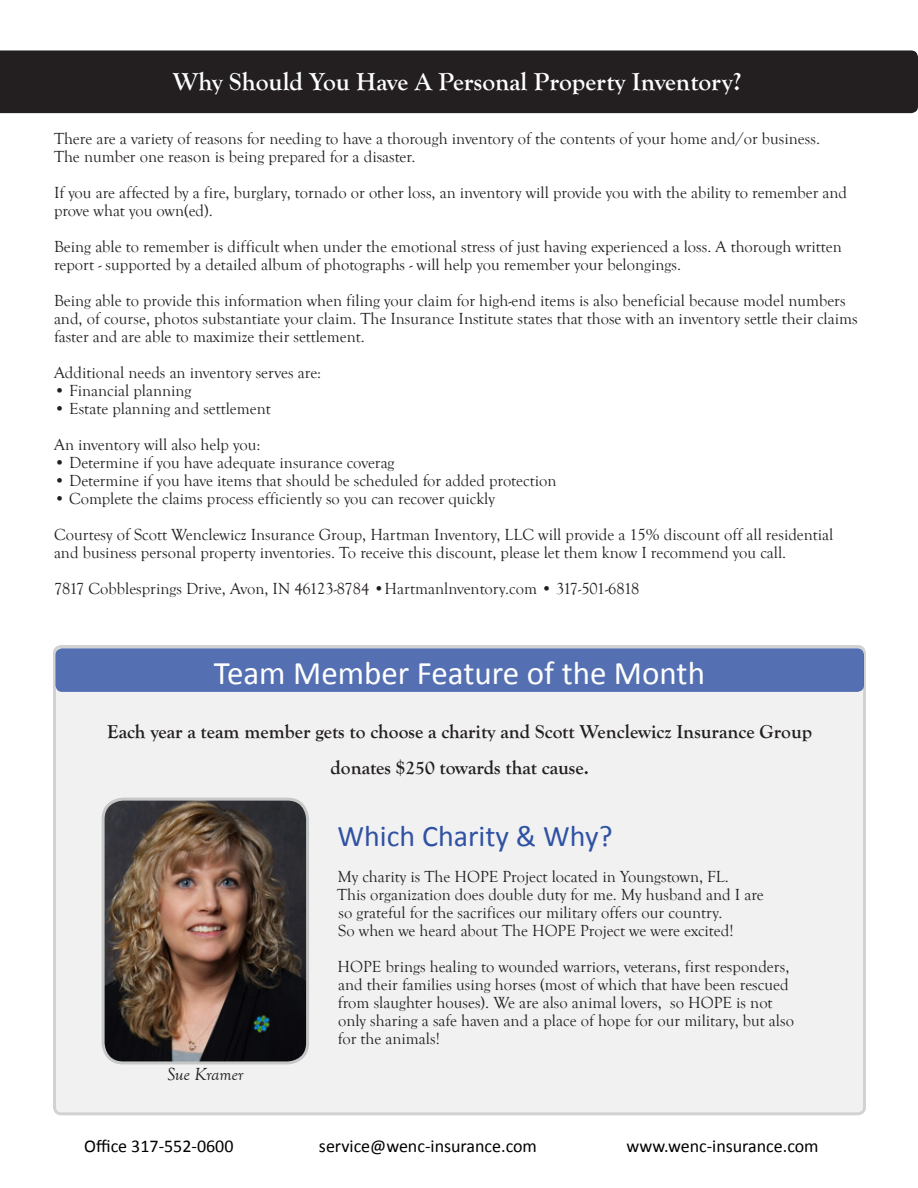
<style>
.page{position:relative;width:918px;height:1188px;background:#fff}
.page>*{position:absolute;margin:0;border:0;box-sizing:border-box;transform-origin:0 0}
.t1{font:33px "Calibri";color:#fff}
.t2{font:30px "Calibri";color:#3052a3}
.t3{font:700 25.5px "Goudy Old Style T";color:#fff}
.t4{font:700 19.5px "Goudy Old Style T";color:#231f20}
.t5{font:18px "Calibri";color:#000}
.t6{font:italic 18px "Goudy Old Style T";color:#231f20}
.t7{font:16.5px/18px "Goudy Old Style T";color:#231f20}
</style>
<div class="page">
<div style="left:54px;top:646px;width:810px;height:468px;background:#eeeeef;border-radius:7px"></div>
<div style="left:53px;top:645px;width:813px;height:470px;border:3px solid #c6c6c5;border-radius:7px"></div>
<div style="left:56px;top:648px;width:808px;height:44px;background:#5570b2;border-radius:7px"></div>
<img style="left:103px;top:799px;width:205px;height:264px">
<div style="left:102px;top:798px;width:207px;height:266px;border:3px solid #c6c7c7;border-radius:20px"></div>
<div style="left:0;top:50px;width:918px;height:63px;background:#231f20"></div>
<p class="t3" style="left:173px;top:67px;width:570px">Why Should You Have A Personal Property Inventory?</p>
<p class="t7" style="left:54px;top:130px;width:768px">There are a variety of reasons for needing to have a thorough inventory of the contents of your home and/or business.</p>
<p class="t7" style="left:54px;top:148px;width:363px">The number one reason is being prepared for a disaster.</p>
<p class="t7" style="left:54px;top:184px;width:795px">If you are affected by a fire, burglary, tornado or other loss, an inventory will provide you with the ability to remember and prove what you own(ed).</p>
<p class="t7" style="left:54px;top:238px;width:789px">Being able to remember is difficult when under the emotional stress of just having experienced a loss. A thorough written report - supported by a detailed album of photographs - will help you remember your belongings.</p>
<p class="t7" style="left:54px;top:292px;width:805px">Being able to provide this information when filing your claim for high-end items is also beneficial because model numbers and, of course, photos substantiate your claim. The Insurance Institute states that those with an inventory settle their claims faster and are able to maximize their settlement.</p>
<p class="t7" style="left:54px;top:364px;width:269px">Additional needs an inventory serves are:</p>
<p class="t7" style="left:54px;top:382px;width:139px">• Financial planning</p>
<p class="t7" style="left:54px;top:400px;width:218px">• Estate planning and settlement</p>
<p class="t7" style="left:54px;top:436px;width:208px">An inventory will also help you:</p>
<p class="t7" style="left:54px;top:454px;width:342px">• Determine if you have adequate insurance coverag</p>
<p class="t7" style="left:54px;top:472px;width:504px">• Determine if you have items that should be scheduled for added protection</p>
<p class="t7" style="left:54px;top:490px;width:442px">• Complete the claims process efficiently so you can recover quickly</p>
<p class="t7" style="left:54px;top:526px;width:781px">Courtesy of Scott Wenclewicz Insurance Group, Hartman Inventory, LLC will provide a 15% discount off all residential</p>
<p class="t7" style="left:54px;top:544px;width:734px">and business personal property inventories. To receive this discount, please let them know I recommend you call.</p>
<p class="t7" style="left:54px;top:580px;width:587px">7817 Cobblesprings Drive, Avon, IN 46123-8784 •Hartmanlnventory.com • 317-501-6818</p>
<p class="t1" style="left:214px;top:652px;width:493px">Team Member Feature of the Month</p>
<p class="t4" style="left:107px;top:721px;width:706px">Each year a team member gets to choose a charity and Scott Wenclewicz Insurance Group</p>
<p class="t4" style="left:331px;top:757px;width:260px">donates $250 towards that cause.</p>
<p class="t2" style="left:337px;top:817px;width:277px">Which Charity &amp; Why?</p>
<p class="t6" style="left:167px;top:1064px;width:77px">Sue Kramer</p>
<p class="t7" style="left:337px;top:868px;width:428px">My charity is The HOPE Project located in Youngstown, FL.<br>This organization does double duty for me. My husband and I are so grateful for the sacrifices our military offers our country.</p>
<p class="t7" style="left:338px;top:922px;width:397px">So when we heard about The HOPE Project we were excited!</p>
<p class="t7" style="left:338px;top:958px;width:453px">HOPE brings healing to wounded warriors, veterans, first responders,</p>
<p class="t7" style="left:338px;top:976px;width:452px">and their families using horses (most of which that have been rescued</p>
<p class="t7" style="left:338px;top:994px;width:436px">from slaughter houses). We are also animal lovers, so HOPE is not</p>
<p class="t7" style="left:338px;top:1012px;width:457px">only sharing a safe haven and a place of hope for our military, but also</p>
<p class="t7" style="left:338px;top:1030px;width:103px">for the animals!</p>
<p class="t5" style="left:84px;top:1135px;width:151px">Office 317-552-0600</p>
<p class="t5" style="left:319px;top:1135px;width:220px">service@wenc-insurance.com</p>
<p class="t5" style="left:627px;top:1135px;width:194px">www.wenc-insurance.com</p>
</div>
